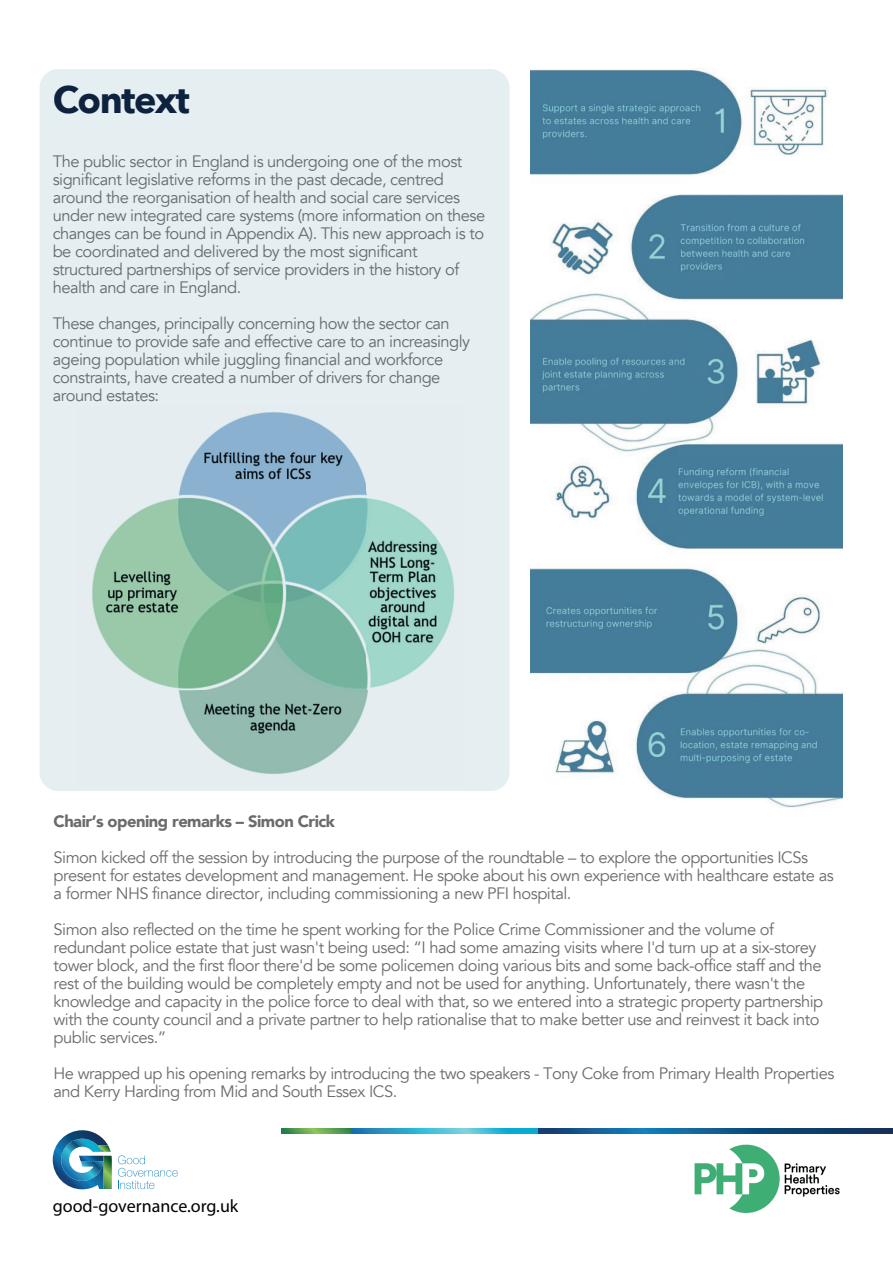
<style>
.page{position:relative;width:893px;height:1263px;background:#fff}
.page>*{position:absolute;margin:0;border:0;box-sizing:border-box;transform-origin:0 0}
.t1{font:700 37.5px "Avenir Next";letter-spacing:-.035em;color:#0d223e}
.t2{font:18px "Myriad Pro";color:#000001}
.t3{font:16.5px/18px "Avenir";letter-spacing:-.03em;color:#696b6d}
.t4{font:16.5px/18px "Avenir";letter-spacing:-.03em;color:#656c71}
.t5{font:900 16.5px "Avenir";letter-spacing:-.03em;color:#696b6d}
</style>
<div class="page">
<svg style="left:537px;top:1128px;width:356px;height:5px;background:#105385"></svg>
<svg style="left:351px;top:1128px;width:186px;height:5px"></svg>
<svg style="left:281px;top:1128px;width:70px;height:5px"></svg>
<svg style="left:118px;top:1155px;width:60px;height:34px"></svg>
<svg style="left:53px;top:1130px;width:59px;height:59px"></svg>
<img style="left:694px;top:1145px;width:145px;height:67px">
<img style="left:530px;top:69px;width:312px;height:739px">
<div style="left:40px;top:69px;width:469px;height:722px;background:#e5eef1"></div>
<div style="left:54px;top:86px;width:135px;height:28px;background:#e5eef1"></div>
<div style="left:53px;top:154px;width:409px;height:18px;background:#e5eef1"></div>
<div style="left:53px;top:172px;width:390px;height:18px;background:#e5eef1"></div>
<div style="left:54px;top:190px;width:406px;height:17px;background:#e5eef1"></div>
<div style="left:54px;top:208px;width:431px;height:17px;background:#e5eef1"></div>
<div style="left:54px;top:226px;width:430px;height:18px;background:#e5eef1"></div>
<div style="left:54px;top:244px;width:363px;height:17px;background:#e5eef1"></div>
<div style="left:53px;top:262px;width:407px;height:18px;background:#e5eef1"></div>
<div style="left:54px;top:280px;width:191px;height:17px;background:#e5eef1"></div>
<div style="left:53px;top:316px;width:396px;height:18px;background:#e5eef1"></div>
<div style="left:54px;top:334px;width:416px;height:18px;background:#e5eef1"></div>
<div style="left:54px;top:352px;width:389px;height:18px;background:#e5eef1"></div>
<div style="left:54px;top:370px;width:386px;height:17px;background:#e5eef1"></div>
<div style="left:54px;top:388px;width:104px;height:13px;background:#e5eef1"></div>
<img style="left:78px;top:406px;width:385px;height:380px">
<h1 class="t1" style="left:53px;top:67px;width:139px">Context</h1>
<p class="t4" style="left:53px;top:153px;width:434px">The public sector in England is undergoing one of the most significant legislative reforms in the past decade, centred around the reorganisation of health and social care services under new integrated care systems (more information on these changes can be found in Appendix A). This new approach is to be coordinated and delivered by the most significant structured partnerships of service providers in the history of health and care in England.</p>
<p class="t4" style="left:53px;top:315px;width:419px">These changes, principally concerning how the sector can continue to provide safe and effective care to an increasingly ageing population while juggling financial and workforce constraints, have created a number of drivers for change around estates:</p>
<p class="t5" style="left:54px;top:807px;width:283px">Chair’s opening remarks – Simon Crick</p>
<p class="t3" style="left:54px;top:848px;width:782px">Simon kicked off the session by introducing the purpose of the roundtable – to explore the opportunities ICSs present for estates development and management. He spoke about his own experience with healthcare estate as a former NHS finance director, including commissioning a new PFI hospital.</p>
<p class="t3" style="left:54px;top:920px;width:771px">Simon also reflected on the time he spent working for the Police Crime Commissioner and the volume of redundant police estate that just wasn't being used: “I had some amazing visits where I'd turn up at a six-storey tower block, and the first floor there'd be some policemen doing various bits and some back-office staff and the rest of the building would be completely empty and not be used for anything. Unfortunately, there wasn't the knowledge and capacity in the police force to deal with that, so we entered into a strategic property partnership with the county council and a private partner to help rationalise that to make better use and reinvest it back into public services.”</p>
<p class="t3" style="left:54px;top:1064px;width:782px">He wrapped up his opening remarks by introducing the two speakers - Tony Coke from Primary Health Properties and Kerry Harding from Mid and South Essex ICS.</p>
<p class="t2" style="left:53px;top:1195px;width:187px">good-governance.org.uk</p>
</div>
